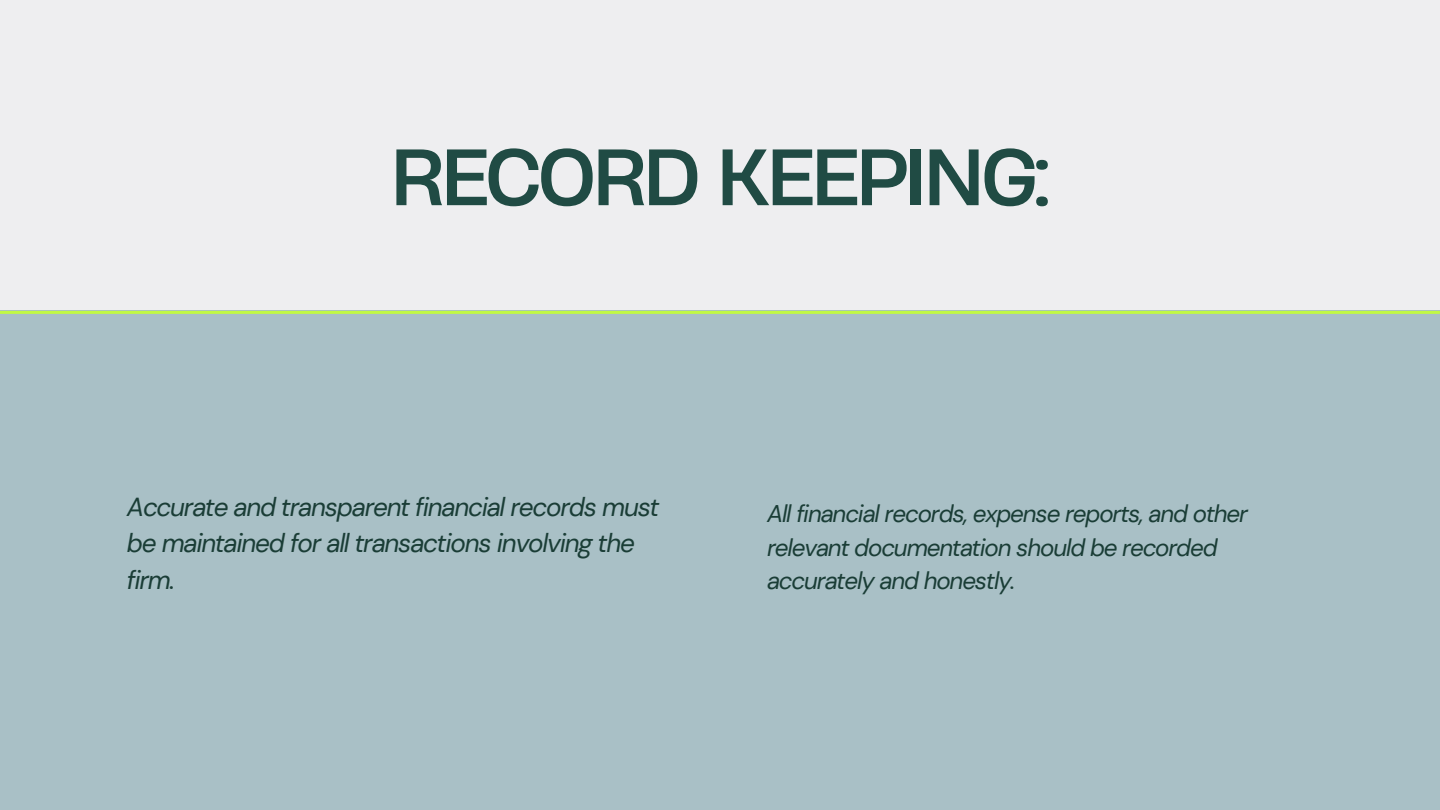
<style>
.page{position:relative;width:1440px;height:810px;background:#eeeef0}
.page>*{position:absolute;margin:0;border:0;box-sizing:border-box;transform-origin:0 0}
.t1{font:75px "Heading Now 74";letter-spacing:-.055em;color:#204b44}
.t2{font:italic 26.1px/36.3px "DM Sans";letter-spacing:-.045em;color:#1a3d36}
.t3{font:italic 24.1px/33.6px "DM Sans";letter-spacing:-.045em;color:#1a3d36}
</style>
<div class="page">
<div style="left:0;top:311px;width:1440px;height:499px;background:#a9c0c6"></div>
<hr style="left:0;top:311px;width:1440px;height:3px;background:#c1f944">
<p class="t1" style="left:390px;top:126px;width:662px">RECORD KEEPING:</p>
<p class="t2" style="left:127px;top:489px;width:534px">Accurate and transparent financial records must be maintained for all transactions involving the firm.</p>
<p class="t3" style="left:767px;top:497px;width:482px">All financial records, expense reports, and other relevant documentation should be recorded accurately and honestly.</p>
</div>
